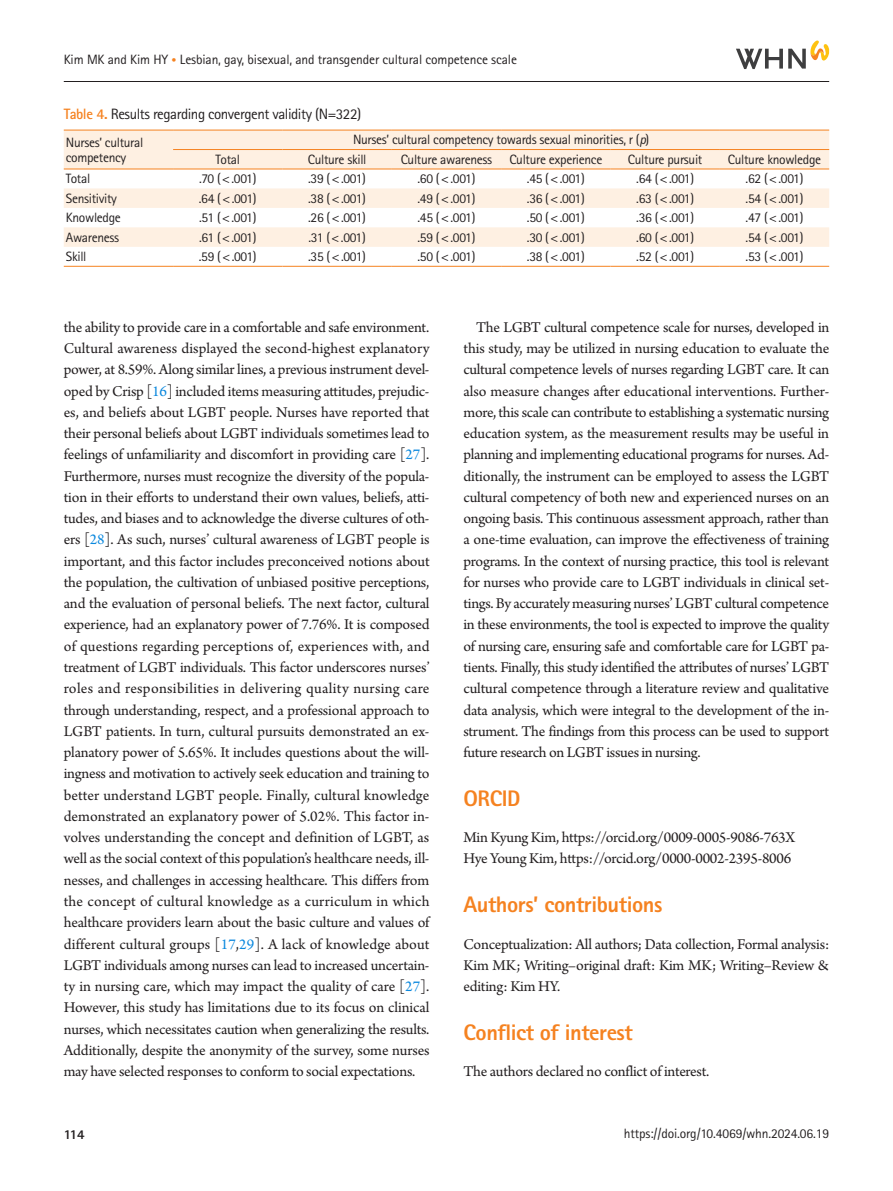
<style>
.page{position:relative;width:893px;height:1191px;background:#fff}
.page>*{position:absolute;margin:0;border:0;box-sizing:border-box;transform-origin:0 0}
.body-title-eng{font:800 22.5px "Rotis Sans Serif Std";letter-spacing:-.02em;color:#f58220}
.body_eng{font:15.75px/21.3px "Arno Pro";letter-spacing:-.015em;color:#231f20;text-align:justify}
.table-caption{font:15px "Rotis Sans Serif Std";letter-spacing:-.03em;color:#231f20}
.tbody{font:13.5px/15px "Rotis Sans Serif Std";letter-spacing:-.025em;color:#231f20}
.t1{font:800 13.5px "Rotis Sans Serif Std";color:#231f20}
.s1{font-family:"Arial";font-size:14.25px;color:#f58220}
.s2{font-weight:700;color:#f58220}
.s3{font-style:italic}
.s4{color:#0b88de}
</style>
<div class="page">
<hr style="left:64px;top:81px;width:765px;height:1px;background:#231f20">
<svg style="left:736px;top:40px;width:94px;height:29px"></svg>
<div style="left:64px;top:131px;width:765px;height:38px;background:#fef0e2"></div>
<svg style="left:64px;top:188px;width:765px;height:59px;fill:#fef0e2"></svg>
<hr style="left:64px;top:266px;width:109px;height:1px;background:#f58220">
<hr style="left:173px;top:266px;width:109px;height:1px;background:#f58220">
<hr style="left:282px;top:266px;width:110px;height:1px;background:#f58220">
<hr style="left:392px;top:266px;width:109px;height:1px;background:#f58220">
<hr style="left:501px;top:266px;width:109px;height:1px;background:#f58220">
<hr style="left:610px;top:266px;width:110px;height:1px;background:#f58220">
<hr style="left:720px;top:266px;width:109px;height:1px;background:#f58220">
<hr style="left:64px;top:130px;width:109px;height:1px;background:#f58220">
<hr style="left:64px;top:169px;width:109px;height:1px;background:#f58220">
<hr style="left:173px;top:130px;width:109px;height:1px;background:#f58220">
<hr style="left:282px;top:130px;width:110px;height:1px;background:#f58220">
<hr style="left:392px;top:130px;width:109px;height:1px;background:#f58220">
<hr style="left:501px;top:130px;width:109px;height:1px;background:#f58220">
<hr style="left:610px;top:130px;width:110px;height:1px;background:#f58220">
<hr style="left:720px;top:130px;width:109px;height:1px;background:#f58220">
<hr style="left:173px;top:149px;width:109px;height:1px;background:#f58220">
<hr style="left:282px;top:149px;width:110px;height:1px;background:#f58220">
<hr style="left:392px;top:149px;width:109px;height:1px;background:#f58220">
<hr style="left:501px;top:149px;width:109px;height:1px;background:#f58220">
<hr style="left:610px;top:149px;width:110px;height:1px;background:#f58220">
<hr style="left:720px;top:149px;width:109px;height:1px;background:#f58220">
<hr style="left:173px;top:169px;width:109px;height:1px;background:#f58220">
<hr style="left:282px;top:169px;width:110px;height:1px;background:#f58220">
<hr style="left:392px;top:169px;width:109px;height:1px;background:#f58220">
<hr style="left:501px;top:169px;width:109px;height:1px;background:#f58220">
<hr style="left:610px;top:169px;width:110px;height:1px;background:#f58220">
<hr style="left:720px;top:169px;width:109px;height:1px;background:#f58220">
<p class="tbody" style="left:64px;top:52px;width:455px">Kim MK and Kim HY <span class="s1">•</span> Lesbian, gay, bisexual, and transgender cultural competence scale</p>
<p class="table-caption" style="left:64px;top:105px;width:299px"><span class="s2">Table 4.</span> Results regarding convergent validity (N=322)</p>
<p class="tbody" style="left:66px;top:135px;width:79px">Nurses’ cultural competency</p>
<p class="tbody" style="left:353px;top:132px;width:298px">Nurses’ cultural competency towards sexual minorities, r (<span class="s3">p</span>)</p>
<p class="tbody" style="left:216px;top:152px;width:26px">Total</p>
<p class="tbody" style="left:308px;top:152px;width:60px">Culture skill</p>
<p class="tbody" style="left:401px;top:152px;width:93px">Culture awareness</p>
<p class="tbody" style="left:509px;top:152px;width:94px">Culture experience</p>
<p class="tbody" style="left:628px;top:152px;width:76px">Culture pursuit</p>
<p class="tbody" style="left:728px;top:152px;width:95px">Culture knowledge</p>
<p class="tbody" style="left:66px;top:171px;width:26px">Total</p>
<p class="tbody" style="left:199px;top:171px;width:59px">.70 (&lt;.001)</p>
<p class="tbody" style="left:308px;top:171px;width:59px">.39 (&lt;.001)</p>
<p class="tbody" style="left:418px;top:171px;width:59px">.60 (&lt;.001)</p>
<p class="tbody" style="left:527px;top:171px;width:59px">.45 (&lt;.001)</p>
<p class="tbody" style="left:636px;top:171px;width:59px">.64 (&lt;.001)</p>
<p class="tbody" style="left:746px;top:171px;width:59px">.62 (&lt;.001)</p>
<p class="tbody" style="left:66px;top:191px;width:53px">Sensitivity</p>
<p class="tbody" style="left:199px;top:191px;width:59px">.64 (&lt;.001)</p>
<p class="tbody" style="left:308px;top:191px;width:59px">.38 (&lt;.001)</p>
<p class="tbody" style="left:418px;top:191px;width:59px">.49 (&lt;.001)</p>
<p class="tbody" style="left:527px;top:191px;width:59px">.36 (&lt;.001)</p>
<p class="tbody" style="left:636px;top:191px;width:59px">.63 (&lt;.001)</p>
<p class="tbody" style="left:746px;top:191px;width:59px">.54 (&lt;.001)</p>
<p class="tbody" style="left:66px;top:210px;width:57px">Knowledge</p>
<p class="tbody" style="left:199px;top:210px;width:59px">.51 (&lt;.001)</p>
<p class="tbody" style="left:308px;top:210px;width:59px">.26 (&lt;.001)</p>
<p class="tbody" style="left:418px;top:210px;width:59px">.45 (&lt;.001)</p>
<p class="tbody" style="left:527px;top:210px;width:59px">.50 (&lt;.001)</p>
<p class="tbody" style="left:636px;top:210px;width:59px">.36 (&lt;.001)</p>
<p class="tbody" style="left:746px;top:210px;width:59px">.47 (&lt;.001)</p>
<p class="tbody" style="left:66px;top:230px;width:55px">Awareness</p>
<p class="tbody" style="left:199px;top:230px;width:59px">.61 (&lt;.001)</p>
<p class="tbody" style="left:308px;top:230px;width:59px">.31 (&lt;.001)</p>
<p class="tbody" style="left:418px;top:230px;width:59px">.59 (&lt;.001)</p>
<p class="tbody" style="left:527px;top:230px;width:59px">.30 (&lt;.001)</p>
<p class="tbody" style="left:636px;top:230px;width:59px">.60 (&lt;.001)</p>
<p class="tbody" style="left:746px;top:230px;width:59px">.54 (&lt;.001)</p>
<p class="tbody" style="left:66px;top:249px;width:22px">Skill</p>
<p class="tbody" style="left:199px;top:249px;width:59px">.59 (&lt;.001)</p>
<p class="tbody" style="left:308px;top:249px;width:59px">.35 (&lt;.001)</p>
<p class="tbody" style="left:418px;top:249px;width:59px">.50 (&lt;.001)</p>
<p class="tbody" style="left:527px;top:249px;width:59px">.38 (&lt;.001)</p>
<p class="tbody" style="left:636px;top:249px;width:59px">.52 (&lt;.001)</p>
<p class="tbody" style="left:746px;top:249px;width:59px">.53 (&lt;.001)</p>
<p class="body_eng" style="left:64px;top:317px;width:367px">the ability to provide care in a comfortable and safe environment.<br>Cultural awareness displayed the second-highest explanatory power, at 8.59%. Along similar lines, a previous instrument devel&shy;oped by Crisp [<span class="s4">16</span>] included items measuring attitudes, prejudic&shy;es, and beliefs about LGBT people. Nurses have reported that their personal beliefs about LGBT individuals sometimes lead to feelings of unfamiliarity and discomfort in providing care [<span class="s4">27</span>].<br>Furthermore, nurses must recognize the diversity of the popula&shy;tion in their efforts to understand their own values, beliefs, atti&shy;tudes, and biases and to acknowledge the diverse cultures of oth&shy;ers [<span class="s4">28</span>]. As such, nurses’ cultural awareness of LGBT people is important, and this factor includes preconceived notions about the population, the cultivation of unbiased positive perceptions, and the evaluation of personal beliefs. The next factor, cultural experience, had an explanatory power of 7.76%. It is composed of questions regarding perceptions of, experiences with, and treatment of LGBT individuals. This factor underscores nurses’ roles and responsibilities in delivering quality nursing care through understanding, respect, and a professional approach to LGBT patients. In turn, cultural pursuits demonstrated an ex&shy;planatory power of 5.65%. It includes questions about the will&shy;ingness and motivation to actively seek education and training to better understand LGBT people. Finally, cultural knowledge demonstrated an explanatory power of 5.02%. This factor in&shy;volves understanding the concept and definition of LGBT, as well as the social context of this population’s healthcare needs, ill&shy;nesses, and challenges in accessing healthcare. This differs from the concept of cultural knowledge as a curriculum in which healthcare providers learn about the basic culture and values of different cultural groups [<span class="s4">17</span>,<span class="s4">29</span>]. A lack of knowledge about LGBT individuals among nurses can lead to increased uncertain&shy;ty in nursing care, which may impact the quality of care [<span class="s4">27</span>].<br>However, this study has limitations due to its focus on clinical nurses, which necessitates caution when generalizing the results.<br>Additionally, despite the anonymity of the survey, some nurses may have selected responses to conform to social expectations.</p>
<p class="body_eng" style="left:463px;top:317px;width:367px;text-indent:13px">The LGBT cultural competence scale for nurses, developed in this study, may be utilized in nursing education to evaluate the cultural competence levels of nurses regarding LGBT care. It can also measure changes after educational interventions. Further&shy;more, this scale can contribute to establishing a systematic nursing education system, as the measurement results may be useful in planning and implementing educational programs for nurses. Ad&shy;ditionally, the instrument can be employed to assess the LGBT cultural competency of both new and experienced nurses on an ongoing basis. This continuous assessment approach, rather than a one-time evaluation, can improve the effectiveness of training programs. In the context of nursing practice, this tool is relevant for nurses who provide care to LGBT individuals in clinical set&shy;tings. By accurately measuring nurses’ LGBT cultural competence in these environments, the tool is expected to improve the quality of nursing care, ensuring safe and comfortable care for LGBT pa&shy;tients. Finally, this study identified the attributes of nurses’ LGBT cultural competence through a literature review and qualitative data analysis, which were integral to the development of the in&shy;strument. The findings from this process can be used to support future research on LGBT issues in nursing.</p>
<p class="body-title-eng" style="left:463px;top:784px;width:58px">ORCID</p>
<p class="body_eng" style="left:463px;top:827px;width:333px">Min Kyung Kim, https://orcid.org/0009-0005-9086-763X</p>
<p class="body_eng" style="left:463px;top:849px;width:329px">Hye Young Kim, https://orcid.org/0000-0002-2395-8006</p>
<p class="body-title-eng" style="left:463px;top:890px;width:200px">Authors’ contributions</p>
<p class="body_eng" style="left:463px;top:934px;width:367px">Conceptualization: All authors; Data collection, Formal analysis:<br>Kim MK; Writing–original draft: Kim MK; Writing–Review &amp; editing: Kim HY.</p>
<p class="body-title-eng" style="left:463px;top:1018px;width:171px">Conflict of interest</p>
<p class="body_eng" style="left:463px;top:1061px;width:247px">The authors declared no conflict of interest.</p>
<p class="t1" style="left:64px;top:1125px;width:23px">114</p>
<p class="tbody" style="left:624px;top:1126px;width:207px">https://doi.org/10.4069/whn.2024.06.19</p>
</div>
